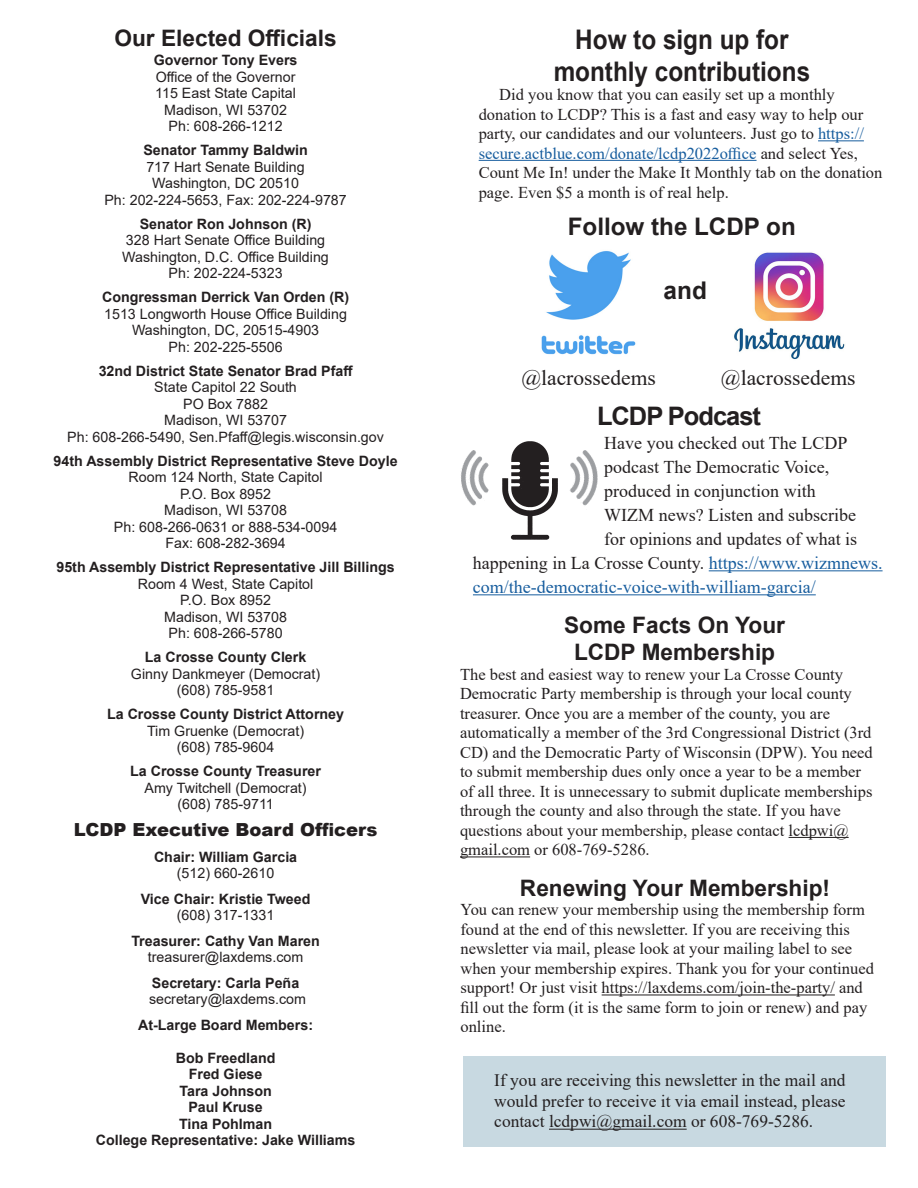
<style>
.page{position:relative;width:918px;height:1188px;background:#fff}
.page>*{position:absolute;margin:0;border:0;box-sizing:border-box;transform-origin:0 0}
.t1{font:700 27px/31.5px "Arial";color:#231f20;text-align:center;scale:.9 1}
.t2{font:700 25.5px "Arial";letter-spacing:-.04em;color:#231f20}
.t3{font:700 24.45px "Arial";color:#231f20}
.t4{font:700 24.15px "Arial";color:#231f20}
.t5{font:700 22.65px "Arial";color:#231f20}
.t6{font:21.45px "Times New Roman";color:#231f20}
.t7{font:18px "Times New Roman";color:#231f20}
.t8{font:18px "Times New Roman";color:#175d9e}
.t9{font:900 18px "Arial";color:#231f20}
.t10{font:17.4px/20.5px "Times New Roman";color:#231f20;text-align:justify}
.t11{font:16.5px/19.5px "Times New Roman";color:#231f20}
.t12{font:14.25px/16.5px "Arial";color:#231f20}
.t13{font:700 14.25px "Arial";color:#231f20}
.s1{font-weight:700}
.s2{color:#175d9e}
</style>
<div class="page">
<hr style="left:789px;top:837px;width:60px;height:1px;background:#231f20">
<hr style="left:460px;top:857px;width:70px;height:1px;background:#231f20">
<hr style="left:602px;top:995px;width:233px;height:1px;background:#231f20">
<div style="left:463px;top:1056px;width:423px;height:91px;background:#c8d9e1"></div>
<hr style="left:549px;top:1129px;width:138px;height:1px;background:#231f20">
<img style="left:541px;top:251px;width:95px;height:104px">
<img style="left:734px;top:252px;width:111px;height:107px">
<hr style="left:709px;top:570px;width:174px;height:1px;background:#175d9e">
<hr style="left:473px;top:594px;width:343px;height:1px;background:#175d9e">
<img style="left:510px;top:441px;width:40px;height:98px">
<img style="left:461px;top:445px;width:137px;height:67px">
<hr style="left:818px;top:140px;width:46px;height:1px;background:#175d9e">
<hr style="left:479px;top:160px;width:278px;height:1px;background:#175d9e">
<p class="t5" style="left:114px;top:22px;width:224px">Our Elected Officials</p>
<p class="t13" style="left:154px;top:50px;width:145px">Governor Tony Evers</p>
<p class="t12" style="left:156px;top:69px;width:141px">Office of the Governor</p>
<p class="t12" style="left:155px;top:85px;width:142px">115 East State Capital</p>
<p class="t12" style="left:164px;top:102px;width:124px">Madison, WI 53702</p>
<p class="t12" style="left:169px;top:118px;width:116px">Ph: 608-266-1212</p>
<p class="t13" style="left:143px;top:140px;width:166px">Senator Tammy Baldwin</p>
<p class="t12" style="left:146px;top:159px;width:160px">717 Hart Senate Building</p>
<p class="t12" style="left:152px;top:175px;width:148px">Washington, DC 20510</p>
<p class="t12" style="left:104px;top:192px;width:244px">Ph: 202-224-5653, Fax: 202-224-9787</p>
<p class="t13" style="left:140px;top:214px;width:173px">Senator Ron Johnson (R)</p>
<p class="t12" style="left:126px;top:232px;width:201px">328 Hart Senate Office Building</p>
<p class="t12" style="left:122px;top:249px;width:208px">Washington, D.C. Office Building</p>
<p class="t12" style="left:169px;top:265px;width:116px">Ph: 202-224-5323</p>
<p class="t12" style="left:102px;top:289px;width:249px"><span class="s1">Congressman Derrick Van Orden (R)<br></span>1513 Longworth House Office Building</p>
<p class="t12" style="left:132px;top:322px;width:189px">Washington, DC, 20515-4903</p>
<p class="t12" style="left:169px;top:339px;width:116px">Ph: 202-225-5506</p>
<p class="t13" style="left:99px;top:361px;width:256px">32nd District State Senator Brad Pfaff</p>
<p class="t12" style="left:154px;top:379px;width:144px">State Capitol 22 South</p>
<p class="t12" style="left:183px;top:396px;width:86px">PO Box 7882</p>
<p class="t12" style="left:164px;top:412px;width:124px">Madison, WI 53707</p>
<p class="t12" style="left:67px;top:429px;width:318px">Ph: 608-266-5490, Sen.Pfaff@legis.wisconsin.gov</p>
<p class="t13" style="left:54px;top:451px;width:345px">94th Assembly District Representative Steve Doyle</p>
<p class="t12" style="left:129px;top:469px;width:196px">Room 124 North, State Capitol</p>
<p class="t12" style="left:180px;top:486px;width:92px">P.O. Box 8952</p>
<p class="t12" style="left:164px;top:502px;width:124px">Madison, WI 53708</p>
<p class="t12" style="left:114px;top:519px;width:225px">Ph: 608-266-0631 or 888-534-0094</p>
<p class="t12" style="left:165px;top:535px;width:122px">Fax: 608-282-3694</p>
<p class="t13" style="left:56px;top:557px;width:340px">95th Assembly District Representative Jill Billings</p>
<p class="t12" style="left:138px;top:576px;width:177px">Room 4 West, State Capitol</p>
<p class="t12" style="left:164px;top:592px;width:124px;text-align:center">P.O. Box 8952<br>Madison, WI 53708</p>
<p class="t12" style="left:169px;top:625px;width:116px">Ph: 608-266-5780</p>
<p class="t13" style="left:145px;top:647px;width:163px">La Crosse County Clerk</p>
<p class="t12" style="left:131px;top:666px;width:191px">Ginny Dankmeyer (Democrat)</p>
<p class="t12" style="left:177px;top:682px;width:99px">(608) 785-9581</p>
<p class="t13" style="left:107px;top:704px;width:239px">La Crosse County District Attorney</p>
<p class="t12" style="left:147px;top:723px;width:159px">Tim Gruenke (Democrat)</p>
<p class="t12" style="left:177px;top:739px;width:99px">(608) 785-9604</p>
<p class="t13" style="left:130px;top:761px;width:192px">La Crosse County Treasurer</p>
<p class="t12" style="left:145px;top:780px;width:164px">Amy Twitchell (Democrat)</p>
<p class="t12" style="left:177px;top:796px;width:98px">(608) 785-9711</p>
<p class="t9" style="left:74px;top:817px;width:305px">LCDP Executive Board Officers</p>
<p class="t13" style="left:154px;top:847px;width:145px">Chair: William Garcia</p>
<p class="t12" style="left:177px;top:865px;width:99px">(512) 660-2610</p>
<p class="t13" style="left:141px;top:889px;width:171px">Vice Chair: Kristie Tweed</p>
<p class="t12" style="left:177px;top:907px;width:99px">(608) 317-1331</p>
<p class="t13" style="left:131px;top:931px;width:190px">Treasurer: Cathy Van Maren</p>
<p class="t12" style="left:148px;top:949px;width:157px">treasurer@laxdems.com</p>
<p class="t13" style="left:152px;top:973px;width:149px">Secretary: Carla Peña</p>
<p class="t12" style="left:149px;top:991px;width:158px">secretary@laxdems.com</p>
<p class="t13" style="left:138px;top:1015px;width:176px">At-Large Board Members:</p>
<p class="t13" style="left:176px;top:1048px;width:101px">Bob Freedland</p>
<p class="t13" style="left:189px;top:1064px;width:75px">Fred Giese</p>
<p class="t13" style="left:179px;top:1081px;width:94px">Tara Johnson</p>
<p class="t13" style="left:188px;top:1097px;width:76px">Paul Kruse</p>
<p class="t13" style="left:179px;top:1114px;width:95px">Tina Pohlman</p>
<p class="t13" style="left:96px;top:1130px;width:261px">College Representative: Jake Williams</p>
<p class="t1" style="left:554px;top:24px;width:287px">How to sign up for monthly contributions</p>
<p class="t11" style="left:479px;top:84px;width:405px;text-indent:21px">Did you know that you can easily set up a monthly donation to LCDP? This is a fast and easy way to help our party, our candidates and our volunteers. Just go to <span class="s2">https:// secure.actblue.com/donate/lcdp2022office</span> and select Yes, Count Me In! under the Make It Monthly tab on the donation page. Even $5 a month is of real help.</p>
<p class="t4" style="left:568px;top:209px;width:230px">Follow the LCDP on</p>
<p class="t3" style="left:664px;top:273px;width:45px">and</p>
<p class="t6" style="left:521px;top:363px;width:136px">@lacrossedems</p>
<p class="t6" style="left:721px;top:363px;width:136px">@lacrossedems</p>
<p class="t2" style="left:597px;top:398px;width:166px">LCDP Podcast</p>
<p class="t7" style="left:604px;top:430px;width:245px">Have you checked out The LCDP</p>
<p class="t7" style="left:604px;top:454px;width:226px">podcast The Democratic Voice,</p>
<p class="t7" style="left:604px;top:478px;width:213px">produced in conjunction with</p>
<p class="t7" style="left:604px;top:502px;width:253px">WIZM news? Listen and subscribe</p>
<p class="t7" style="left:604px;top:526px;width:254px">for opinions and updates of what is</p>
<p class="t7" style="left:473px;top:550px;width:411px">happening in La Crosse County. <span class="s2">https://www.wizmnews.</span></p>
<p class="t8" style="left:473px;top:574px;width:344px">com/the-democratic-voice-with-william-garcia/</p>
<p class="t5" style="left:564px;top:609px;width:222px">Some Facts On Your</p>
<p class="t5" style="left:574px;top:636px;width:203px">LCDP Membership</p>
<p class="t11" style="left:460px;top:664px;width:414px">The best and easiest way to renew your La Crosse County Democratic Party membership is through your local county treasurer. Once you are a member of the county, you are automatically a member of the 3rd Congressional District (3rd CD) and the Democratic Party of Wisconsin (DPW). You need to submit membership dues only once a year to be a member of all three. It is unnecessary to submit duplicate memberships through the county and also through the state. If you have questions about your membership, please contact lcdpwi@ gmail.com or 608-769-5286.</p>
<p class="t5" style="left:520px;top:872px;width:312px">Renewing Your Membership!</p>
<p class="t11" style="left:460px;top:899px;width:415px">You can renew your membership using the membership form found at the end of this newsletter. If you are receiving this newsletter via mail, please look at your mailing label to see when your membership expires. Thank you for your continued support! Or just visit https://laxdems.com/join-the-party/ and fill out the form (it is the same form to join or renew) and pay online.</p>
<p class="t10" style="left:494px;top:1069px;width:353px">If you are receiving this newsletter in the mail and would prefer to receive it via email instead, please contact lcdpwi@gmail.com or 608-769-5286.</p>
</div>
